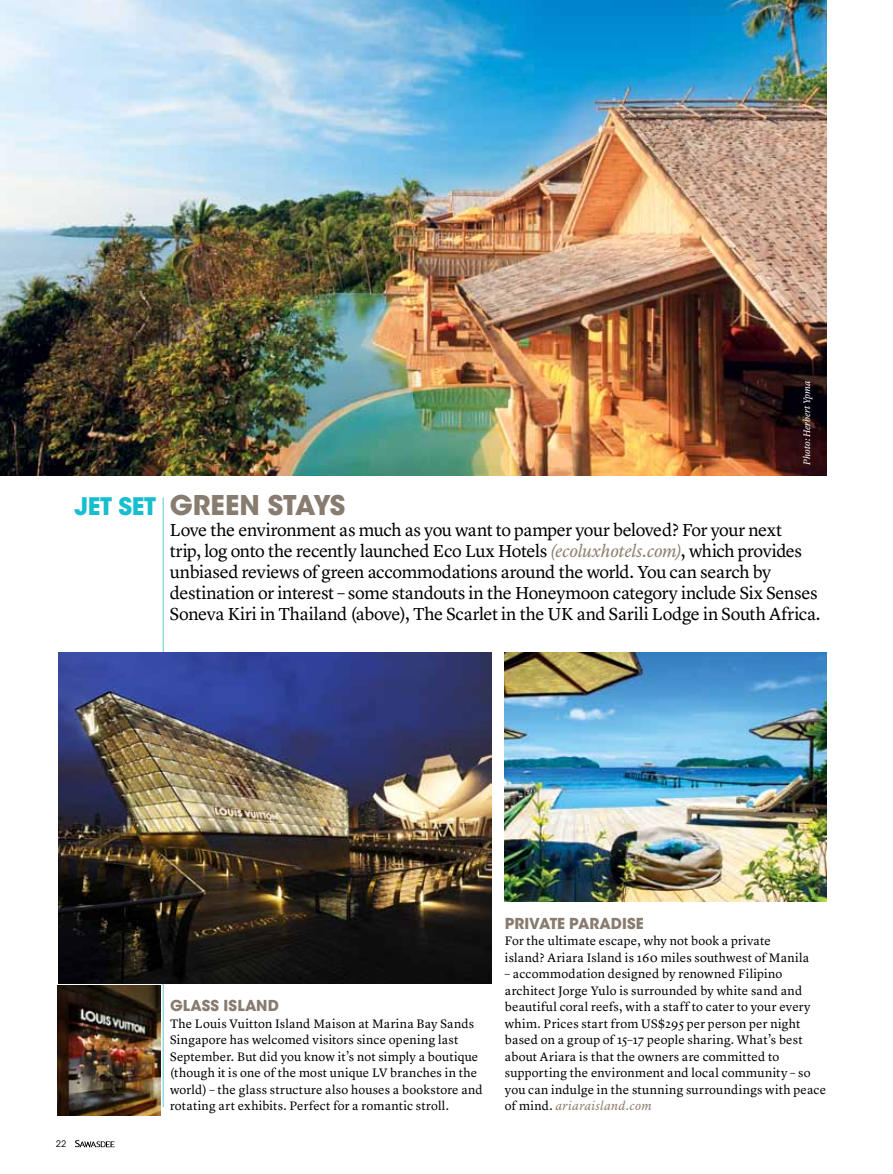
<style>
.page{position:relative;width:893px;height:1174px;background:#fff}
.page>*{position:absolute;margin:0;border:0;box-sizing:border-box;transform-origin:0 0}
.t1{font:700 27px "ITC Avant Garde Std";letter-spacing:-.005em;color:#887b6f}
.t2{font:18px/21px "Lyon Text";letter-spacing:-.02em;color:#000}
.t3{font:700 15px "ITC Avant Garde Std";color:#887b6f}
.t4{font:12.75px/16.5px "Lyon Text";letter-spacing:.015em;color:#000}
.t5{font:italic 9.75px "Lyon Text";letter-spacing:-.005em;color:#fff}
.t6{font:9px "ITC Avant Garde Std";color:#000}
.s1{font-size:24px;color:#16becf}
.s2{font-style:italic;color:#908070}
</style>
<div class="page">
<svg style="left:75px;top:1140px;width:40px;height:7px"></svg>
<hr style="left:163px;top:497px;width:1px;height:610px;background:#63c9d7">
<img style="left:0;top:0;width:826px;height:475px">
<img style="left:505px;top:653px;width:321px;height:248px">
<img style="left:58px;top:653px;width:433px;height:330px">
<img style="left:58px;top:985px;width:103px;height:130px">
<p class="t5" style="left:799px;top:465px;width:85px;rotate:-90deg">Photo: Herbert Ypma</p>
<h1 class="t1" style="left:75px;top:488px;width:272px"><span class="s1">JET SET</span> GREEN STAYS</h1>
<p class="t2" style="left:170px;top:518px;width:652px">Love the environment as much as you want to pamper your beloved? For your next<br>trip, log onto the recently launched Eco Lux Hotels <span class="s2">(ecoluxhotels.com)</span>, which provides unbiased reviews of green accommodations around the world. You can search by destination or interest – some standouts in the Honeymoon category include Six Senses Soneva Kiri in Thailand (above), The Scarlet in the UK and Sarili Lodge in South Africa.</p>
<p class="t6" style="left:56px;top:1138px;width:12px">22</p>
<p class="t3" style="left:170px;top:996px;width:110px">GLASS ISLAND</p>
<p class="t4" style="left:170px;top:1014px;width:314px">The Louis Vuitton Island Maison at Marina Bay Sands Singapore has welcomed visitors since opening last September. But did you know it’s not simply a boutique (though it is one of the most unique LV branches in the world) – the glass structure also houses a bookstore and rotating art exhibits. Perfect for a romantic stroll.</p>
<p class="t3" style="left:505px;top:913px;width:140px">PRIVATE PARADISE</p>
<p class="t4" style="left:505px;top:931px;width:306px">For the ultimate escape, why not book a private island? Ariara Island is 160 miles southwest of Manila</p>
<p class="t4" style="left:505px;top:964px;width:323px">– accommodation designed by renowned Filipino architect Jorge Yulo is surrounded by white sand and beautiful coral reefs, with a staff to cater to your every whim. Prices start from US$295 per person per night based on a group of 15–17 people sharing. What’s best about Ariara is that the owners are committed to supporting the environment and local community – so you can indulge in the stunning surroundings with peace of mind. <span class="s2">ariaraisland.com</span></p>
</div>
